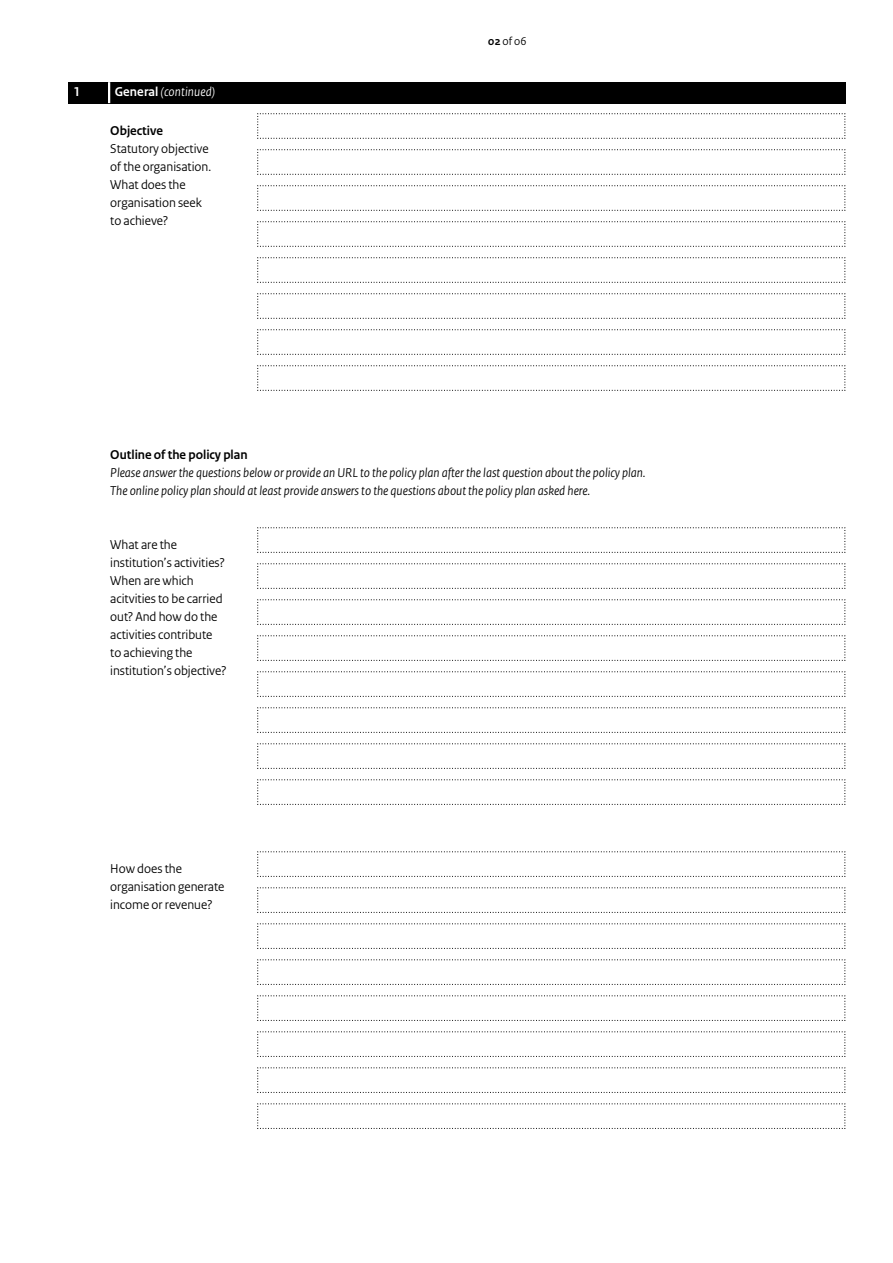
<style>
.page{position:relative;width:893px;height:1263px;background:#fff}
.page>*{position:absolute;margin:0;border:0;box-sizing:border-box;transform-origin:0 0}
.Vraag_12{font:13.5px/18px "Rijksoverheid Sans Heading";color:#000}
.Vraag{font:italic 13.5px/18px "Rijksoverheid Sans Heading";color:#000}
.Vraag-2{font:13.5px/18px "Rijksoverheid Sans Heading";color:#000}
.Vraag-3{font:700 13.5px "Rijksoverheid Sans Heading";color:#000}
.t1{font:italic 13.5px "Rijksoverheid Sans Heading";letter-spacing:.01em;color:#fff}
.t2{font:700 13.5px "Rijksoverheid Sans Heading";color:#fff}
.t3{font:12px "Rijksoverheid Sans Heading";color:#000}
.s1{font-weight:700;font-style:normal}
.s2{font-weight:700}
</style>
<div class="page">
<svg style="left:257px;top:113px;width:589px;height:26px"></svg>
<svg style="left:257px;top:149px;width:589px;height:26px"></svg>
<svg style="left:257px;top:185px;width:589px;height:26px"></svg>
<svg style="left:257px;top:221px;width:589px;height:26px"></svg>
<svg style="left:257px;top:257px;width:589px;height:26px"></svg>
<svg style="left:257px;top:293px;width:589px;height:26px"></svg>
<svg style="left:257px;top:329px;width:589px;height:26px"></svg>
<svg style="left:257px;top:365px;width:589px;height:26px"></svg>
<svg style="left:257px;top:527px;width:589px;height:26px"></svg>
<svg style="left:257px;top:563px;width:589px;height:26px"></svg>
<svg style="left:257px;top:599px;width:589px;height:26px"></svg>
<svg style="left:257px;top:635px;width:589px;height:26px"></svg>
<svg style="left:257px;top:671px;width:589px;height:26px"></svg>
<svg style="left:257px;top:707px;width:589px;height:26px"></svg>
<svg style="left:257px;top:743px;width:589px;height:26px"></svg>
<svg style="left:257px;top:779px;width:589px;height:26px"></svg>
<svg style="left:257px;top:851px;width:589px;height:26px"></svg>
<svg style="left:257px;top:887px;width:589px;height:26px"></svg>
<svg style="left:257px;top:923px;width:589px;height:26px"></svg>
<svg style="left:257px;top:959px;width:589px;height:26px"></svg>
<svg style="left:257px;top:995px;width:589px;height:26px"></svg>
<svg style="left:257px;top:1031px;width:589px;height:26px"></svg>
<svg style="left:257px;top:1067px;width:589px;height:26px"></svg>
<svg style="left:257px;top:1103px;width:589px;height:26px"></svg>
<div style="left:68px;top:82px;width:777px;height:21px;background:#000"></div>
<hr style="left:108px;top:82px;width:2px;height:21px;background:#fff">
<p class="t2" style="left:74px;top:84px;width:8px">1</p>
<p class="t1" style="left:115px;top:84px;width:102px"><span class="s1">General</span> (continued)</p>
<p class="Vraag-3" style="left:110px;top:123px;width:54px">Objective</p>
<p class="Vraag_12" style="left:110px;top:140px;width:102px">Statutory objective of the organisation.<br>What does the organisation seek to achieve?</p>
<p class="t3" style="left:488px;top:34px;width:40px"><span class="s2">02</span> of 06</p>
<p class="Vraag-3" style="left:110px;top:447px;width:139px">Outline of the policy plan</p>
<p class="Vraag" style="left:110px;top:464px;width:537px">Please answer the questions below or provide an URL to the policy plan after the last question about the policy plan.<br>The online policy plan should at least provide answers to the questions about the policy plan asked here.</p>
<p class="Vraag_12" style="left:110px;top:536px;width:118px">What are the institution’s activities?<br>When are which acitvities to be carried out? And how do the activities contribute to achieving the institution’s objective?</p>
<p class="Vraag-2" style="left:110px;top:860px;width:116px">How does the organisation generate income or revenue?</p>
</div>
